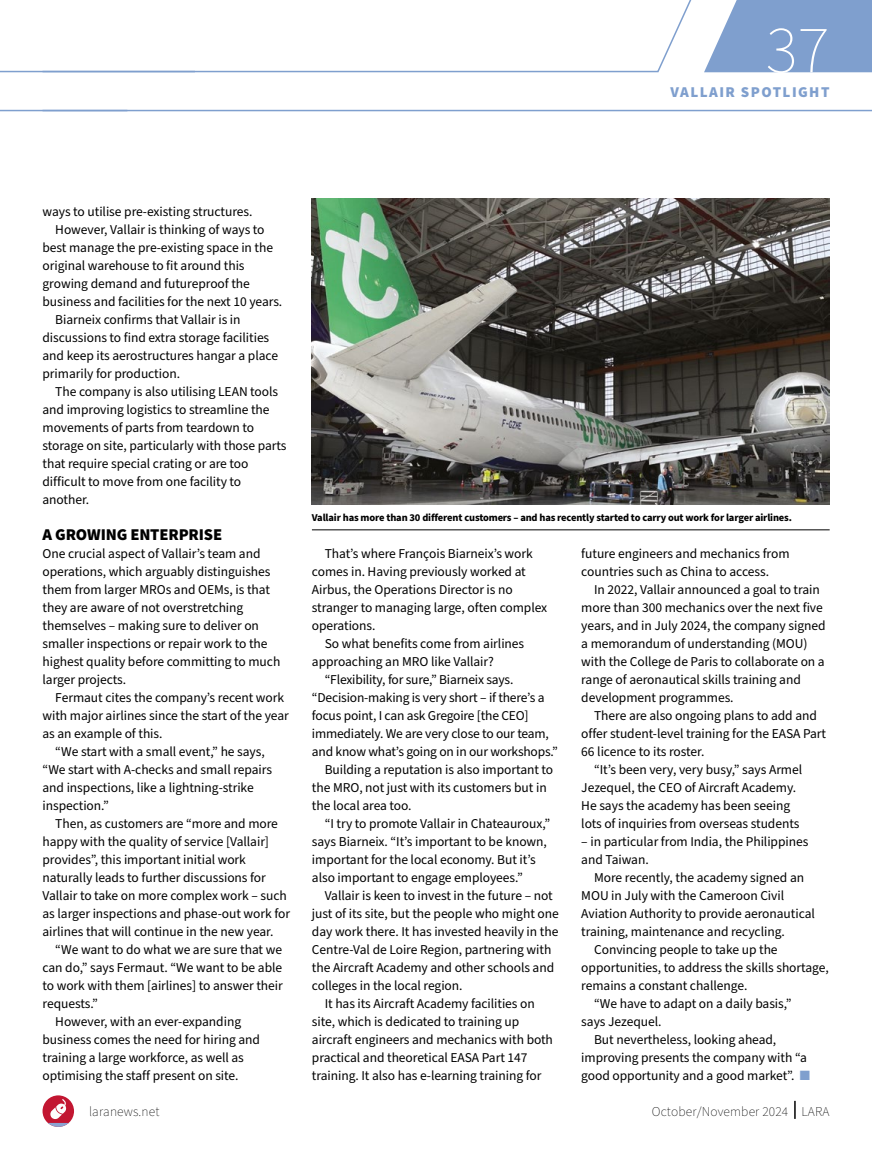
<style>
.page{position:relative;width:872px;height:1161px;background:#fff}
.page>*{position:absolute;margin:0;border:0;box-sizing:border-box;transform-origin:0 0}
.t1{font:200 67.5px "Source Sans Pro";color:#fff}
.t2{font:900 16.5px "Source Sans Pro";letter-spacing:-.01em;color:#000}
.t3{font:900 15px "Source Sans Pro";letter-spacing:.095em;color:#7f9fce}
.t4{font:13.5px/18px "Source Sans Pro";letter-spacing:-.005em;color:#000}
.t5{font:200 13.5px "Source Sans Pro";letter-spacing:.01em;color:#000}
.t6{font:700 10.5px "Source Sans Pro";letter-spacing:-.015em;color:#000}
.s1{color:#7f9fce}
</style>
<div class="page">
<svg style="left:794px;top:1101px;width:1px;height:18px"></svg>
<svg style="left:704px;top:0;width:168px;height:72px;background:#8ca8d3"></svg>
<svg style="left:0;top:70px;width:41px;height:3px"></svg>
<hr style="left:0;top:110px;width:127px;height:1px;background:#7f9fce">
<div style="left:43px;top:1095px;width:31px;height:32px;background:#c21631;border-radius:50%"></div>
<svg style="left:48px;top:1099px;width:21px;height:28px"></svg>
<img style="left:312px;top:198px;width:517px;height:306px">
<hr style="left:312px;top:529px;width:517px;height:1px;background:#000">
<svg style="left:41px;top:0;width:651px;height:73px"></svg>
<hr style="left:43px;top:110px;width:829px;height:1px;background:#7f9fce">
<h1 class="t1" style="left:765px;top:5px;width:65px">37</h1>
<p class="t3" style="left:670px;top:82px;width:160px">VALLAIR SPOTLIGHT</p>
<p class="t4" style="left:43px;top:203px;width:211px">ways to utilise pre-existing structures.</p>
<p class="t4" style="left:55px;top:221px;width:211px">However, Vallair is thinking of ways to</p>
<p class="t4" style="left:43px;top:239px;width:232px">best manage the pre-existing space in the</p>
<p class="t4" style="left:43px;top:257px;width:204px">original warehouse to fit around this</p>
<p class="t4" style="left:43px;top:275px;width:209px">growing demand and futureproof the</p>
<p class="t4" style="left:43px;top:293px;width:241px">business and facilities for the next 10 years.</p>
<p class="t4" style="left:55px;top:311px;width:187px">Biarneix confirms that Vallair is in</p>
<p class="t4" style="left:43px;top:329px;width:228px">discussions to find extra storage facilities</p>
<p class="t4" style="left:43px;top:347px;width:237px">and keep its aerostructures hangar a place</p>
<p class="t4" style="left:43px;top:365px;width:139px">primarily for production.</p>
<p class="t4" style="left:55px;top:383px;width:224px">The company is also utilising LEAN tools</p>
<p class="t4" style="left:43px;top:401px;width:228px">and improving logistics to streamline the</p>
<p class="t4" style="left:43px;top:419px;width:213px">movements of parts from teardown to</p>
<p class="t4" style="left:43px;top:437px;width:245px">storage on site, particularly with those parts</p>
<p class="t4" style="left:43px;top:455px;width:207px">that require special crating or are too</p>
<p class="t4" style="left:43px;top:473px;width:200px">difficult to move from one facility to</p>
<p class="t4" style="left:43px;top:491px;width:48px">another.</p>
<p class="t2" style="left:43px;top:523px;width:181px">A GROWING ENTERPRISE</p>
<p class="t4" style="left:43px;top:545px;width:239px">One crucial aspect of Vallair’s team and operations, which arguably distinguishes them from larger MROs and OEMs, is that they are aware of not overstretching themselves – making sure to deliver on smaller inspections or repair work to the highest quality before committing to much larger projects.</p>
<p class="t4" style="left:55px;top:689px;width:230px">Fermaut cites the company’s recent work</p>
<p class="t4" style="left:43px;top:707px;width:248px">with major airlines since the start of the year</p>
<p class="t4" style="left:43px;top:725px;width:121px">as an example of this.</p>
<p class="t4" style="left:55px;top:743px;width:211px">“We start with a small event,” he says,</p>
<p class="t4" style="left:43px;top:761px;width:231px">“We start with A-checks and small repairs</p>
<p class="t4" style="left:43px;top:779px;width:213px">and inspections, like a lightning-strike</p>
<p class="t4" style="left:43px;top:797px;width:68px">inspection.”</p>
<p class="t4" style="left:55px;top:815px;width:224px">Then, as customers are “more and more</p>
<p class="t4" style="left:43px;top:833px;width:228px">happy with the quality of service [Vallair]</p>
<p class="t4" style="left:43px;top:851px;width:205px">provides”, this important initial work</p>
<p class="t4" style="left:43px;top:869px;width:225px">naturally leads to further discussions for</p>
<p class="t4" style="left:43px;top:887px;width:246px">Vallair to take on more complex work – such</p>
<p class="t4" style="left:43px;top:905px;width:249px">as larger inspections and phase-out work for</p>
<p class="t4" style="left:43px;top:923px;width:232px">airlines that will continue in the new year.</p>
<p class="t4" style="left:55px;top:941px;width:228px">“We want to do what we are sure that we</p>
<p class="t4" style="left:43px;top:959px;width:241px">can do,” says Fermaut. “We want to be able</p>
<p class="t4" style="left:43px;top:977px;width:242px">to work with them [airlines] to answer their</p>
<p class="t4" style="left:43px;top:995px;width:57px">requests.”</p>
<p class="t4" style="left:55px;top:1013px;width:187px">However, with an ever-expanding</p>
<p class="t4" style="left:43px;top:1031px;width:219px">business comes the need for hiring and</p>
<p class="t4" style="left:43px;top:1049px;width:203px">training a large workforce, as well as</p>
<p class="t4" style="left:43px;top:1067px;width:197px">optimising the staff present on site.</p>
<p class="t5" style="left:89px;top:1102px;width:72px">laranews.net</p>
<p class="t6" style="left:312px;top:510px;width:481px">Vallair has more than 30 different customers – and has recently started to carry out work for larger airlines.</p>
<p class="t4" style="left:325px;top:545px;width:210px">That’s where François Biarneix’s work</p>
<p class="t4" style="left:312px;top:563px;width:215px">comes in. Having previously worked at</p>
<p class="t4" style="left:312px;top:581px;width:202px">Airbus, the Operations Director is no</p>
<p class="t4" style="left:312px;top:599px;width:237px">stranger to managing large, often complex</p>
<p class="t4" style="left:312px;top:617px;width:65px">operations.</p>
<p class="t4" style="left:325px;top:635px;width:201px">So what benefits come from airlines</p>
<p class="t4" style="left:312px;top:653px;width:183px">approaching an MRO like Vallair?</p>
<p class="t4" style="left:325px;top:671px;width:190px">“Flexibility, for sure,” Biarneix says.</p>
<p class="t4" style="left:312px;top:689px;width:234px">“Decision-making is very short – if there’s a</p>
<p class="t4" style="left:312px;top:707px;width:218px">focus point, I can ask Gregoire [the CEO]</p>
<p class="t4" style="left:312px;top:725px;width:238px">immediately. We are very close to our team,</p>
<p class="t4" style="left:312px;top:743px;width:248px">and know what’s going on in our workshops.”</p>
<p class="t4" style="left:325px;top:761px;width:230px">Building a reputation is also important to</p>
<p class="t4" style="left:312px;top:779px;width:236px">the MRO, not just with its customers but in</p>
<p class="t4" style="left:312px;top:797px;width:101px">the local area too.</p>
<p class="t4" style="left:325px;top:815px;width:227px">“I try to promote Vallair in Chateauroux,”</p>
<p class="t4" style="left:312px;top:833px;width:236px">says Biarneix. “It’s important to be known,</p>
<p class="t4" style="left:312px;top:851px;width:225px">important for the local economy. But it’s</p>
<p class="t4" style="left:312px;top:869px;width:212px">also important to engage employees.”</p>
<p class="t4" style="left:325px;top:887px;width:230px">Vallair is keen to invest in the future – not</p>
<p class="t4" style="left:312px;top:905px;width:248px">just of its site, but the people who might one</p>
<p class="t4" style="left:312px;top:923px;width:248px">day work there. It has invested heavily in the</p>
<p class="t4" style="left:312px;top:941px;width:241px">Centre-Val de Loire Region, partnering with</p>
<p class="t4" style="left:312px;top:959px;width:244px">the Aircraft Academy and other schools and</p>
<p class="t4" style="left:312px;top:977px;width:152px">colleges in the local region.</p>
<p class="t4" style="left:325px;top:995px;width:212px">It has its Aircraft Academy facilities on</p>
<p class="t4" style="left:312px;top:1013px;width:209px">site, which is dedicated to training up</p>
<p class="t4" style="left:312px;top:1031px;width:242px">aircraft engineers and mechanics with both</p>
<p class="t4" style="left:312px;top:1049px;width:217px">practical and theoretical EASA Part 147</p>
<p class="t4" style="left:312px;top:1067px;width:231px">training. It also has e-learning training for</p>
<p class="t4" style="left:581px;top:545px;width:210px">future engineers and mechanics from countries such as China to access.</p>
<p class="t4" style="left:581px;top:581px;width:246px;text-indent:13px">In 2022, Vallair announced a goal to train more than 300 mechanics over the next five years, and in July 2024, the company signed a memorandum of understanding (MOU) with the College de Paris to collaborate on a range of aeronautical skills training and development programmes.</p>
<p class="t4" style="left:594px;top:707px;width:224px">There are also ongoing plans to add and</p>
<p class="t4" style="left:581px;top:725px;width:246px">offer student-level training for the EASA Part</p>
<p class="t4" style="left:581px;top:743px;width:125px">66 licence to its roster.</p>
<p class="t4" style="left:594px;top:761px;width:210px">“It’s been very, very busy,” says Armel</p>
<p class="t4" style="left:581px;top:779px;width:216px">Jezequel, the CEO of Aircraft Academy.</p>
<p class="t4" style="left:581px;top:797px;width:210px">He says the academy has been seeing</p>
<p class="t4" style="left:581px;top:815px;width:220px">lots of inquiries from overseas students</p>
<p class="t4" style="left:581px;top:833px;width:229px">– in particular from India, the Philippines and Taiwan.</p>
<p class="t4" style="left:594px;top:869px;width:211px">More recently, the academy signed an</p>
<p class="t4" style="left:581px;top:887px;width:204px">MOU in July with the Cameroon Civil</p>
<p class="t4" style="left:581px;top:905px;width:235px">Aviation Authority to provide aeronautical</p>
<p class="t4" style="left:581px;top:923px;width:205px">training, maintenance and recycling.</p>
<p class="t4" style="left:594px;top:941px;width:185px">Convincing people to take up the</p>
<p class="t4" style="left:581px;top:959px;width:249px">opportunities, to address the skills shortage,</p>
<p class="t4" style="left:581px;top:977px;width:168px">remains a constant challenge.</p>
<p class="t4" style="left:594px;top:995px;width:199px">“We have to adapt on a daily basis,”</p>
<p class="t4" style="left:581px;top:1013px;width:82px">says Jezequel.</p>
<p class="t4" style="left:594px;top:1031px;width:184px">But nevertheless, looking ahead,</p>
<p class="t4" style="left:581px;top:1049px;width:227px">improving presents the company with “a</p>
<p class="t4" style="left:581px;top:1067px;width:230px">good opportunity and a good market”. <span class="s1">■</span></p>
<p class="t5" style="left:652px;top:1102px;width:179px">October/November 2024 LARA</p>
</div>
